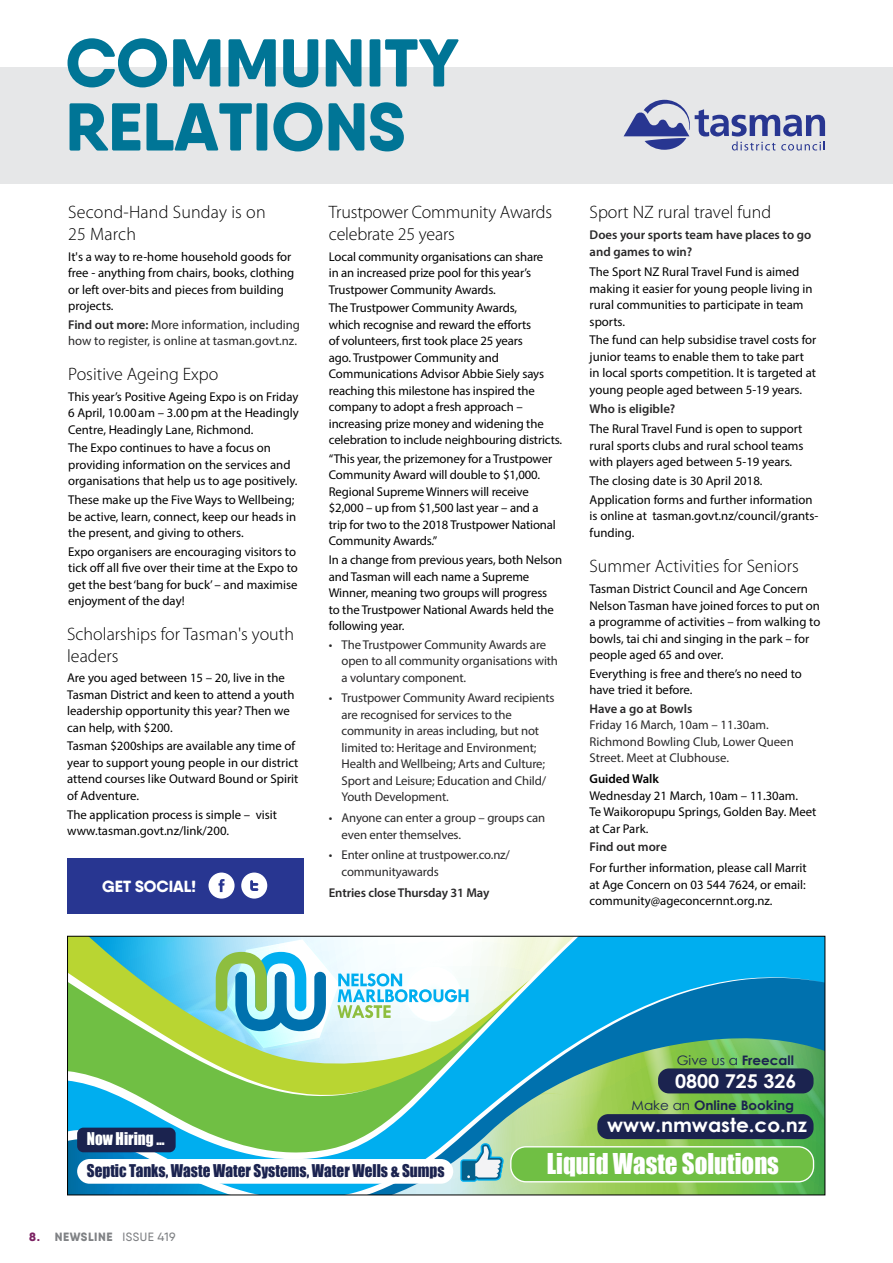
<style>
.page{position:relative;width:893px;height:1263px;background:#fff}
.page>*{position:absolute;margin:0;border:0;box-sizing:border-box;transform-origin:0 0}
.t1{font:800 67.5px/64.1px "Qanelas Soft DEMO";color:#007596}
.t2{font:26.4px "Impact";color:#fff;scale:.94 1}
.t3{font:700 19.35px "Century Gothic";color:#fff;scale:1.04 1}
.t4{font:700 19.05px "Century Gothic";color:#fff;scale:1.04 1}
.t5{font:300 18px/21.6px "Myriad Pro";color:#000}
.t6{font:16.2px "Impact";color:#1b234f;scale:.94 1}
.t7{font:16.2px "Impact";color:#fff;scale:.94 1}
.t8{font:800 16.2px "Qanelas Soft DEMO";color:#fff}
.t9{font:700 13.05px "Century Gothic";color:#1b234f;scale:1.04 1}
.t10{font:12.75px/16.5px "Myriad Pro";color:#000}
.t11{font:12.75px/16.5px "Myriad Pro";letter-spacing:-.01em;color:#292829}
.t12{font:600 12.75px/16.5px "Myriad Pro";color:#292829}
.t13{font:600 12.75px "Myriad Pro";color:#000}
.t14{font:800 12px "Qanelas Soft DEMO";letter-spacing:.045em;color:#808285}
.s1{font-weight:600}
.s2{font-weight:400}
.s3{color:#7b2162}
.s4{font-weight:500}
</style>
<div class="page">
<div style="left:0;top:67px;width:893px;height:116px;background:#e6e7e8"></div>
<svg style="left:624px;top:100px;width:201px;height:50px"></svg>
<div style="left:67px;top:858px;width:236px;height:55px;background:#283691"></div>
<svg style="left:241px;top:872px;width:26px;height:26px"></svg>
<svg style="left:208px;top:872px;width:27px;height:26px"></svg>
<svg style="left:69px;top:1182px;width:754px;height:11px;background:#73c1ab"></svg>
<svg style="left:69px;top:938px;width:754px;height:244px;background:#6fbaa5"></svg>
<h1 class="t1" style="left:65px;top:35px;width:395px">COMMUNITY<br>RELATIONS</h1>
<h3 class="t5" style="left:68px;top:201px;width:199px">Second-Hand Sunday is on<br>25 March</h3>
<p class="t10" style="left:68px;top:248px;width:228px">It's a way to re-home household goods for free - anything from chairs, books, clothing or left over-bits and pieces from building projects.</p>
<p class="t11" style="left:68px;top:316px;width:233px"><span class="s1">Find out more:</span> More information, including how to register, is online at tasman.govt.nz.</p>
<h3 class="t5" style="left:68px;top:363px;width:152px">Positive Ageing Expo</h3>
<p class="t10" style="left:68px;top:388px;width:232px;text-align:justify">This year’s Positive Ageing Expo is on Friday 6 April, 10.00am – 3.00pm at the Headingly Centre, Headingly Lane, Richmond.</p>
<p class="t10" style="left:68px;top:440px;width:231px">The Expo continues to have a focus on providing information on the services and organisations that help us to age positively.</p>
<p class="t10" style="left:68px;top:491px;width:230px">These make up the Five Ways to Wellbeing; be active, learn, connect, keep our heads in the present, and giving to others.</p>
<p class="t10" style="left:68px;top:543px;width:231px">Expo organisers are encouraging visitors to tick off all five over their time at the Expo to get the best ‘bang for buck’ – and maximise enjoyment of the day!</p>
<h3 class="t5" style="left:67px;top:623px;width:228px">Scholarships for Tasman's youth leaders</h3>
<p class="t10" style="left:67px;top:669px;width:229px">Are you aged between 15 – 20, live in the Tasman District and keen to attend a youth leadership opportunity this year? Then we can help, with $200.</p>
<p class="t10" style="left:67px;top:738px;width:233px">Tasman $200ships are available any time of year to support young people in our district attend courses like Outward Bound or Spirit of Adventure.</p>
<p class="t10" style="left:67px;top:806px;width:211px">The application process is simple – visit www.tasman.govt.nz/link/200.</p>
<p class="t8" style="left:102px;top:879px;width:95px">GET SOCIAL!</p>
<h3 class="t5" style="left:329px;top:201px;width:225px">Trustpower Community Awards celebrate 25 years</h3>
<p class="t10" style="left:329px;top:248px;width:216px">Local community organisations can share in an increased prize pool for this year’s<br>Trustpower Community Awards.</p>
<p class="t10" style="left:329px;top:299px;width:235px">The Trustpower Community Awards,<br>which recognise and reward the efforts<br>of volunteers, first took place 25 years<br>ago. Trustpower Community and Communications Advisor Abbie Siely says reaching this milestone has inspired the company to adopt a fresh approach – increasing prize money and widening the celebration to include neighbouring districts.</p>
<p class="t10" style="left:329px;top:450px;width:229px">“This year, the prizemoney for a Trustpower Community Award will double to $1,000.<br>Regional Supreme Winners will receive $2,000 – up from $1,500 last year – and a trip for two to the 2018 Trustpower National Community Awards.”</p>
<p class="t10" style="left:329px;top:551px;width:235px">In a change from previous years, both Nelson and Tasman will each name a Supreme Winner, meaning two groups will progress<br>to the Trustpower National Awards held the following year.</p>
<p class="t11" style="left:342px;top:636px;width:218px;text-indent:-13px">• The Trustpower Community Awards are open to all community organisations with a voluntary component.</p>
<p class="t11" style="left:342px;top:690px;width:214px;text-indent:-13px">• Trustpower Community Award recipients are recognised for services to the community in areas including, but not limited to: Heritage and Environment; Health and Wellbeing; Arts and Culture; Sport and Leisure; Education and Child/ Youth Development.</p>
<p class="t11" style="left:342px;top:809px;width:205px;text-indent:-13px">• Anyone can enter a group – groups can even enter themselves.</p>
<p class="t11" style="left:342px;top:847px;width:170px;text-indent:-13px">• Enter online at trustpower.co.nz/ communityawards</p>
<p class="t12" style="left:329px;top:884px;width:162px">Entries close Thursday 31 May</p>
<h3 class="t5" style="left:590px;top:201px;width:183px">Sport NZ rural travel fund</h3>
<p class="t12" style="left:590px;top:226px;width:223px">Does your sports team have places to go and games to win?</p>
<p class="t10" style="left:590px;top:264px;width:224px">The Sport NZ Rural Travel Fund is aimed making it easier for young people living in rural communities to participate in team sports.</p>
<p class="t10" style="left:590px;top:332px;width:228px">The fund can help subsidise travel costs for junior teams to enable them to take part in local sports competition. It is targeted at young people aged between 5-19 years.</p>
<p class="t12" style="left:590px;top:400px;width:87px">Who is eligible?</p>
<p class="t10" style="left:590px;top:421px;width:215px;text-align:justify">The Rural Travel Fund is open to support rural sports clubs and rural school teams with players aged between 5-19 years.</p>
<p class="t10" style="left:590px;top:471px;width:224px;line-height:18.6px">The closing date is 30 April 2018.<br>Application forms and further information</p>
<p class="t10" style="left:590px;top:507px;width:230px">is online at tasman.govt.nz/council/grants&shy;funding.</p>
<h3 class="t5" style="left:589px;top:555px;width:211px">Summer Activities for Seniors</h3>
<p class="t10" style="left:589px;top:580px;width:232px">Tasman District Council and Age Concern Nelson Tasman have joined forces to put on a programme of activities – from walking to bowls, tai chi and singing in the park – for people aged 65 and over.</p>
<p class="t10" style="left:589px;top:665px;width:214px">Everything is free and there’s no need to have tried it before.</p>
<p class="t12" style="left:589px;top:700px;width:104px">Have a go at Bowls</p>
<p class="t11" style="left:589px;top:717px;width:206px">Friday 16 March, 10am – 11.30am.<br>Richmond Bowling Club, Lower Queen<br>Street. Meet at Clubhouse.</p>
<p class="t13" style="left:589px;top:771px;width:71px">Guided Walk</p>
<p class="t10" style="left:589px;top:787px;width:228px">Wednesday 21 March, 10am – 11.30am.<br>Te Waikoropupu Springs, Golden Bay. Meet at Car Park.</p>
<p class="t12" style="left:589px;top:838px;width:79px">Find out more</p>
<p class="t10" style="left:589px;top:859px;width:219px;text-align:justify">For further information, please call Marrit at Age Concern on 03 544 7624, or email: community@ageconcernnt.org.nz.</p>
<p class="t7" style="left:87px;top:1125px;width:84px">Now Hiring ...</p>
<p class="t9" style="left:677px;top:1050px;width:114px"><span class="s2">Give us a</span> Freecall</p>
<h3 class="t4" style="left:675px;top:1066px;width:118px">0800 725 326</h3>
<p class="t9" style="left:632px;top:1095px;width:158px"><span class="s2">Make an</span> Online Booking</p>
<h3 class="t3" style="left:607px;top:1110px;width:194px">www.nmwaste.co.nz</h3>
<p class="t6" style="left:87px;top:1158px;width:382px">Septic Tanks, Waste Water Systems, Water Wells &amp; Sumps</p>
<p class="t14" style="left:29px;top:1231px;width:148px"><span class="s3">8.</span> NEWSLINE <span class="s4">ISSUE 419</span></p>
<h2 class="t2" style="left:547px;top:1143px;width:249px">Liquid Waste Solutions</h2>
</div>
